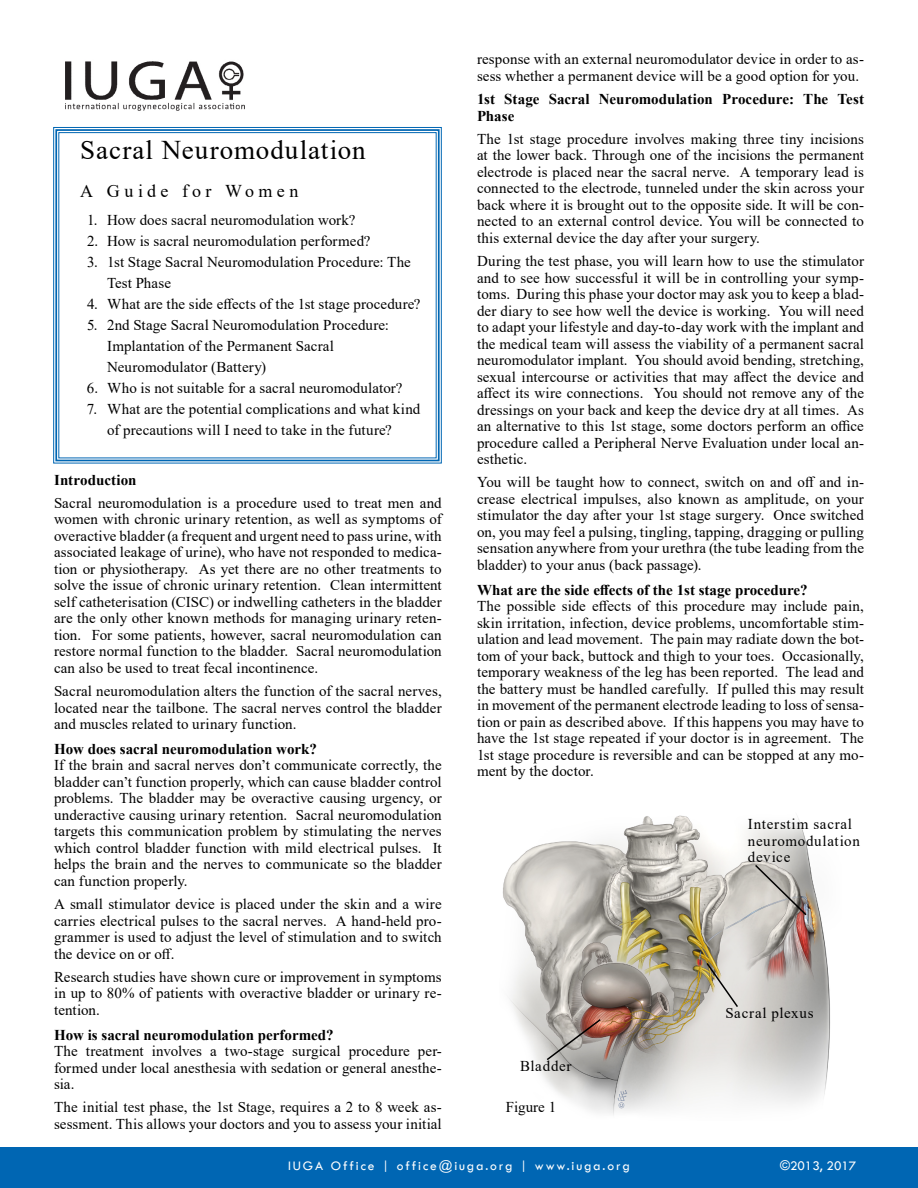
<style>
.page{position:relative;width:918px;height:1188px;background:#fff}
.page>*{position:absolute;margin:0;border:0;box-sizing:border-box;transform-origin:0 0}
.t1{font:27px "Times New Roman";letter-spacing:.035em;color:#000}
.t2{font:18px "Times New Roman";letter-spacing:.24em;color:#000}
.t3{font:15px/16.5px "Times New Roman";letter-spacing:.005em;color:#000;text-align:justify}
.t4{font:700 15px/16.5px "Times New Roman";color:#000}
.t5{font:15px/16.5px "Times New Roman";letter-spacing:.045em;color:#000}
.t6{font:15px "Times New Roman";letter-spacing:.05em;color:#000}
.t7{font:13.5px "Tw Cen";letter-spacing:.14em;color:#fff}
.t8{font:13.5px "Tw Cen";color:#fff}
</style>
<div class="page">
<div style="left:0;top:1147px;width:918px;height:41px;background:#0066b3"></div>
<img style="left:65px;top:61px;width:180px;height:50px">
<svg style="left:53px;top:127px;width:389px;height:337px"></svg>
<div style="left:55px;top:129px;width:385px;height:332px;border:2px solid #0066b3"></div>
<img style="left:502px;top:815px;width:328px;height:300px">
<svg style="left:545px;top:1018px;width:57px;height:44px;background:#a99c96"></svg>
<svg style="left:705px;top:961px;width:35px;height:48px;background:#cdc8ba"></svg>
<svg style="left:753px;top:863px;width:55px;height:54px;background:#b6b2ad"></svg>
<p class="t3" style="left:477px;top:51px;width:388px">response with an external neuromodulator device in order to as&shy;sess whether a permanent device will be a good option for you.</p>
<p class="t4" style="left:477px;top:90px;width:389px">1st Stage Sacral Neuromodulation Procedure: The Test<br>Phase</p>
<p class="t3" style="left:477px;top:130px;width:389px">The 1st stage procedure involves making three tiny incisions at the lower back. Through one of the incisions the permanent electrode is placed near the sacral nerve. A temporary lead is connected to the electrode, tunneled under the skin across your back where it is brought out to the opposite side. It will be con&shy;nected to an external control device. You will be connected to this external device the day after your surgery.</p>
<p class="t3" style="left:477px;top:252px;width:389px">During the test phase, you will learn how to use the stimulator and to see how successful it will be in controlling your symp&shy;toms. During this phase your doctor may ask you to keep a blad&shy;der diary to see how well the device is working. You will need to adapt your lifestyle and day-to-day work with the implant and the medical team will assess the viability of a permanent sacral neuromodulator implant. You should avoid bending, stretching, sexual intercourse or activities that may affect the device and affect its wire connections. You should not remove any of the dressings on your back and keep the device dry at all times. As an alternative to this 1st stage, some doctors perform an office procedure called a Peripheral Nerve Evaluation under local an&shy;esthetic.</p>
<p class="t3" style="left:477px;top:474px;width:389px">You will be taught how to connect, switch on and off and in&shy;crease electrical impulses, also known as amplitude, on your stimulator the day after your 1st stage surgery. Once switched on, you may feel a pulsing, tingling, tapping, dragging or pulling sensation anywhere from your urethra (the tube leading from the bladder) to your anus (back passage).</p>
<p class="t4" style="left:477px;top:581px;width:332px">What are the side effects of the 1st stage procedure?</p>
<p class="t3" style="left:477px;top:597px;width:389px">The possible side effects of this procedure may include pain, skin irritation, infection, device problems, uncomfortable stim&shy;ulation and lead movement. The pain may radiate down the bot&shy;tom of your back, buttock and thigh to your toes. Occasionally, temporary weakness of the leg has been reported. The lead and the battery must be handled carefully. If pulled this may result in movement of the permanent electrode leading to loss of sensa&shy;tion or pain as described above. If this happens you may have to have the 1st stage repeated if your doctor is in agreement. The 1st stage procedure is reversible and can be stopped at any mo&shy;ment by the doctor.</p>
<h1 class="t1" style="left:80px;top:131px;width:287px">Sacral Neuromodulation</h1>
<p class="t2" style="left:80px;top:178px;width:220px">A Guide for Women</p>
<p class="t3" style="left:87px;top:211px;width:270px">1. How does sacral neuromodulation work?</p>
<p class="t3" style="left:87px;top:232px;width:285px">2. How is sacral neuromodulation performed?</p>
<p class="t3" style="left:107px;top:251px;width:305px;line-height:21px;text-indent:-20px">3. 1st Stage Sacral Neuromodulation Procedure: The<br>Test Phase</p>
<p class="t3" style="left:87px;top:295px;width:335px">4. What are the side effects of the 1st stage procedure?</p>
<p class="t3" style="left:107px;top:314px;width:283px;line-height:21px;text-align:left;text-indent:-20px">5. 2nd Stage Sacral Neuromodulation Procedure:<br>Implantation of the Permanent Sacral<br>Neuromodulator (Battery)</p>
<p class="t3" style="left:87px;top:379px;width:317px">6. Who is not suitable for a sacral neuromodulator?</p>
<p class="t3" style="left:87px;top:398px;width:335px;line-height:21px;text-align:center">7. What are the potential complications and what kind of precautions will I need to take in the future?</p>
<p class="t4" style="left:54px;top:471px;width:84px">Introduction</p>
<p class="t3" style="left:54px;top:494px;width:389px">Sacral neuromodulation is a procedure used to treat men and women with chronic urinary retention, as well as symptoms of overactive bladder (a frequent and urgent need to pass urine, with associated leakage of urine), who have not responded to medica&shy;tion or physiotherapy. As yet there are no other treatments to solve the issue of chronic urinary retention. Clean intermittent self catheterisation (CISC) or indwelling catheters in the bladder are the only other known methods for managing urinary reten&shy;tion. For some patients, however, sacral neuromodulation can restore normal function to the bladder. Sacral neuromodulation can also be used to treat fecal incontinence.</p>
<p class="t3" style="left:54px;top:682px;width:389px">Sacral neuromodulation alters the function of the sacral nerves, located near the tailbone. The sacral nerves control the bladder and muscles related to urinary function.</p>
<p class="t4" style="left:54px;top:740px;width:265px">How does sacral neuromodulation work?</p>
<p class="t3" style="left:54px;top:757px;width:389px">If the brain and sacral nerves don’t communicate correctly, the bladder can’t function properly, which can cause bladder control problems. The bladder may be overactive causing urgency, or underactive causing urinary retention. Sacral neuromodulation targets this communication problem by stimulating the nerves which control bladder function with mild electrical pulses. It helps the brain and the nerves to communicate so the bladder can function properly.</p>
<p class="t3" style="left:54px;top:895px;width:389px">A small stimulator device is placed under the skin and a wire carries electrical pulses to the sacral nerves. A hand-held pro&shy;grammer is used to adjust the level of stimulation and to switch the device on or off.</p>
<p class="t3" style="left:54px;top:968px;width:389px">Research studies have shown cure or improvement in symptoms in up to 80% of patients with overactive bladder or urinary re&shy;tention.</p>
<p class="t4" style="left:54px;top:1026px;width:281px">How is sacral neuromodulation performed?</p>
<p class="t3" style="left:54px;top:1042px;width:389px">The treatment involves a two-stage surgical procedure per&shy;formed under local anesthesia with sedation or general anesthe&shy;sia.</p>
<p class="t3" style="left:54px;top:1099px;width:389px">The initial test phase, the 1st Stage, requires a 2 to 8 week as&shy;sessment. This allows your doctors and you to assess your initial</p>
<p class="t3" style="left:506px;top:1098px;width:52px">Figure 1</p>
<p class="t5" style="left:748px;top:816px;width:114px">Interstim sacral neuromodulation device</p>
<p class="t6" style="left:725px;top:1002px;width:90px">Sacral plexus</p>
<p class="t5" style="left:520px;top:1057px;width:53px">Bladder</p>
<p class="t7" style="left:288px;top:1158px;width:343px">IUGA Office | office@iuga.org | www.iuga.org</p>
<p class="t8" style="left:780px;top:1158px;width:78px">©2013, 2017</p>
</div>
